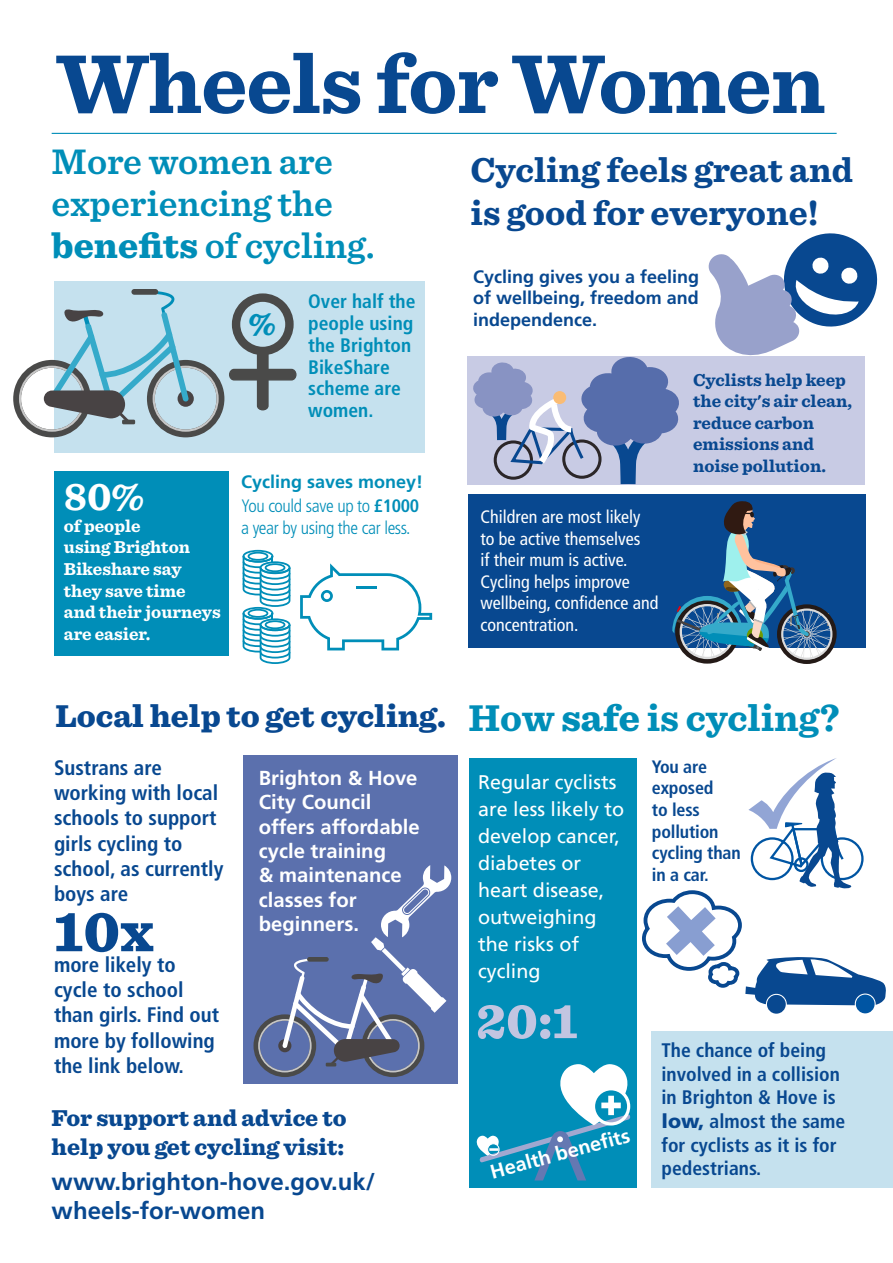
<style>
.page{position:relative;width:893px;height:1263px;background:#fff}
.page>*{position:absolute;margin:0;border:0;box-sizing:border-box;transform-origin:0 0}
.t1{font:700 87.15px "Sentinel";letter-spacing:-.01em;color:#084890}
.t2{font:900 59.1px "Sentinel";color:#084890}
.t3{font:900 51px "Sentinel";color:#c2c5e1}
.t4{font:700 40.5px "Sentinel";color:#fff}
.t5{font:700 39px "Sentinel";color:#008eb8}
.t6{font:600 37.2px/42px "Sentinel";color:#008eb8}
.t7{font:700 36px/43.2px "Sentinel";color:#084890}
.t8{font:900 33.3px "Sentinel";color:#008eb8}
.t9{font:900 33px "Sentinel";color:#084890}
.t10{font:900 24px/28.8px "Sentinel";color:#084890}
.t11{font:700 24px/28.8px "Frutiger";color:#084890}
.t12{font:700 condensed 21px/25.2px "Frutiger";color:#084890}
.t13{font:700 20.25px/24.3px "Frutiger";color:#fff}
.t14{font:19.8px/27px "Frutiger";color:#fff}
.t15{font:700 19.8px "Frutiger";color:#fff}
.t16{font:700 condensed 19.65px/23.5px "Frutiger";color:#084890}
.t17{font:700 condensed 19.5px/21.9px "Frutiger";color:#008eb8}
.t18{font:condensed 18px/21.6px "Frutiger";color:#fff}
.t19{font:700 18px/21.6px "Sentinel";color:#084890}
.t20{font:700 18px/21.6px "Sentinel";color:#fff}
.t21{font:700 18px/21.6px "Frutiger";color:#084890;text-align:justify}
.t22{font:700 condensed 18px/21.6px "Frutiger";letter-spacing:-.01em;color:#084890}
.t23{font:300 condensed 18px/21.6px "Frutiger";letter-spacing:-.02em;color:#008eb8}
.t24{font:700 18px "Frutiger";color:#008eb8}
.s1{font-weight:900}
.s2{font-weight:700}
.s3{font-weight:900;font-stretch:normal}
</style>
<div class="page">
<div style="left:467px;top:356px;width:398px;height:129px;background:#c8cbe4"></div>
<div style="left:54px;top:471px;width:175px;height:185px;background:#008eb8"></div>
<div style="left:468px;top:494px;width:398px;height:154px;background:#084890"></div>
<hr style="left:52px;top:133px;width:785px;height:1px;background:#008eb8">
<div style="left:54px;top:281px;width:370px;height:171px;background:#c5e1ee"></div>
<div style="left:243px;top:755px;width:215px;height:328px;background:#5b70ad"></div>
<svg style="left:253px;top:865px;width:198px;height:212px"></svg>
<svg style="left:300px;top:563px;width:132px;height:87px"></svg>
<hr style="left:356px;top:586px;width:20px;height:3px;background:#008eb8">
<svg style="left:13px;top:289px;width:284px;height:148px"></svg>
<svg style="left:243px;top:550px;width:47px;height:114px"></svg>
<div style="left:652px;top:1032px;width:241px;height:156px;background:#c5e1ee"></div>
<div style="left:470px;top:758px;width:167px;height:429px;background:#008eb8"></div>
<svg style="left:476px;top:1064px;width:154px;height:116px"></svg>
<div style="left:767px;top:995px;width:19px;height:19px;background:#084890;border-radius:50%"></div>
<div style="left:856px;top:994px;width:19px;height:19px;background:#0055a3;border-radius:50%"></div>
<svg style="left:642px;top:758px;width:244px;height:247px"></svg>
<svg style="left:708px;top:233px;width:170px;height:123px"></svg>
<svg style="left:473px;top:357px;width:206px;height:127px"></svg>
<div style="left:553px;top:391px;width:13px;height:13px;background:#fabc74;border-radius:50%"></div>
<svg style="left:672px;top:501px;width:165px;height:163px"></svg>
<p class="t1" style="left:56px;top:15px;width:771px">Wheels for Women</p>
<p class="t6" style="left:52px;top:139px;width:325px">More women are experiencing the <span class="s1">benefits</span> of cycling.</p>
<p class="t7" style="left:471px;top:147px;width:384px">Cycling feels great and is good for everyone!</p>
<p class="t21" style="left:473px;top:266px;width:228px">Cycling gives you a feeling of wellbeing, freedom and independence.</p>
<p class="t17" style="left:308px;top:290px;width:109px">Over half the people using the Brighton<br>BikeShare scheme are women.</p>
<p class="t8" style="left:249px;top:297px;width:28px">%</p>
<p class="t19" style="left:693px;top:368px;width:160px">Cyclists help keep the city's air clean, reduce carbon emissions and noise pollution.</p>
<p class="t24" style="left:241px;top:471px;width:184px">Cycling saves money!</p>
<p class="t23" style="left:241px;top:495px;width:180px">You could save up to <span class="s2">£1000 </span>a year by using the car less.</p>
<p class="t4" style="left:64px;top:465px;width:82px">80%</p>
<p class="t20" style="left:64px;top:514px;width:158px">of people<br>using Brighton<br>Bikeshare say they save time and their journeys are easier.</p>
<p class="t18" style="left:480px;top:506px;width:179px">Children are most likely to be active themselves<br>if their mum is active.<br>Cycling helps improve wellbeing, confidence and concentration.</p>
<p class="t9" style="left:56px;top:689px;width:392px">Local help to get cycling.</p>
<p class="t12" style="left:54px;top:755px;width:171px">Sustrans are working with local schools to support girls cycling to school, as currently boys are</p>
<p class="t13" style="left:259px;top:766px;width:162px">Brighton &amp; Hove<br>City Council offers affordable cycle training<br>&amp; maintenance classes for beginners.</p>
<p class="t2" style="left:54px;top:884px;width:101px">10x</p>
<p class="t12" style="left:54px;top:952px;width:167px">more likely to cycle to school than girls. Find out more by following the link below.</p>
<p class="t10" style="left:52px;top:1103px;width:297px">For support and advice to help you get cycling visit:</p>
<p class="t11" style="left:52px;top:1167px;width:325px">www.brighton-hove.gov.uk/ wheels-for-women</p>
<p class="t5" style="left:468px;top:688px;width:373px">How <span class="s1">safe</span> is cycling?</p>
<p class="t22" style="left:652px;top:756px;width:90px">You are exposed<br>to less pollution cycling than in a car.</p>
<p class="t14" style="left:478px;top:768px;width:148px">Regular cyclists are less likely to develop cancer, diabetes or heart disease, outweighing the risks of cycling</p>
<p class="t3" style="left:476px;top:980px;width:103px">20:1</p>
<p class="t15" style="left:488px;top:1161px;width:145px;rotate:-15deg">Health benefi ts</p>
<p class="t16" style="left:661px;top:1039px;width:185px">The chance of being involved in a collision in Brighton &amp; Hove is <span class="s3">low,</span> almost the same for cyclists as it is for pedestrians.</p>
</div>
